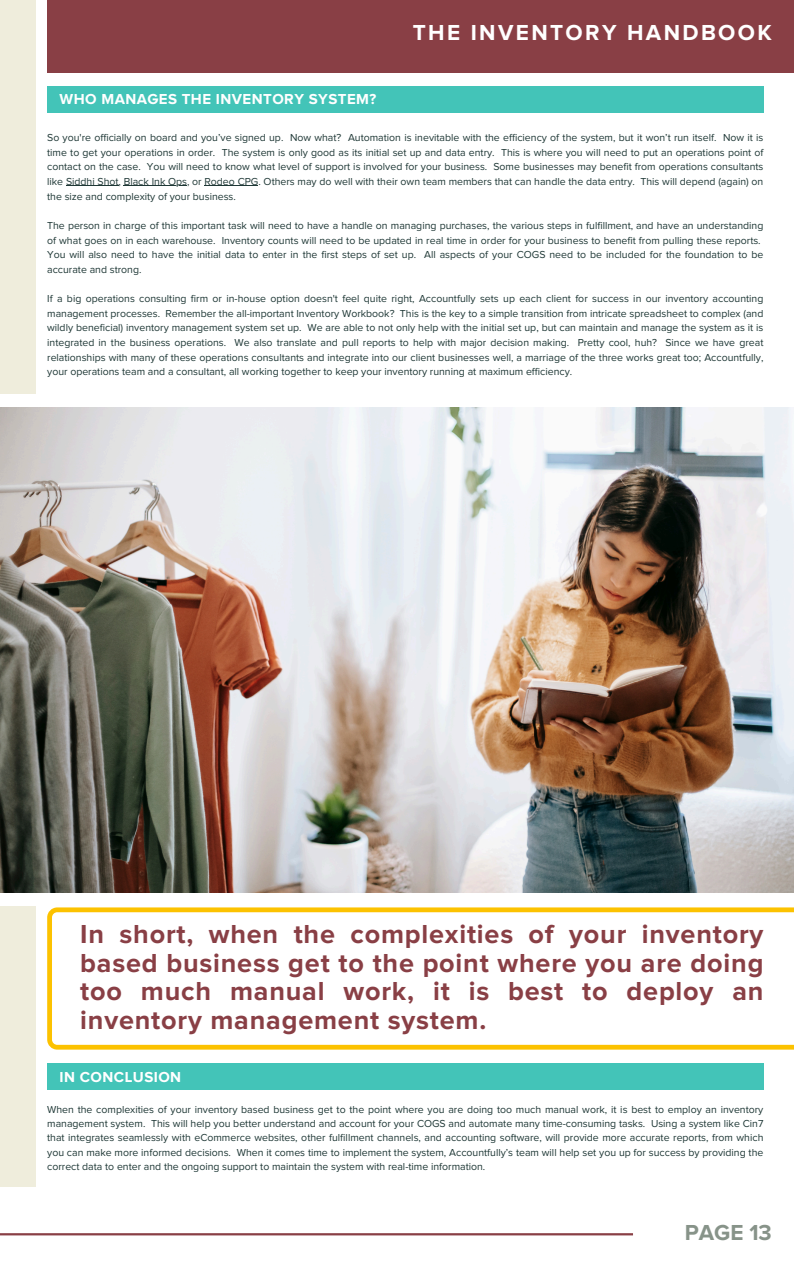
<style>
.page{position:relative;width:794px;height:1266px;background:#fff}
.page>*{position:absolute;margin:0;border:0;box-sizing:border-box;transform-origin:0 0}
.t1{font:700 27px/28.7px "Proxima Nova";letter-spacing:.03em;color:#893f45;text-align:justify}
.t2{font:700 22.5px "Proxima Nova";letter-spacing:.105em;color:#fff}
.t3{font:700 22.5px "Proxima Nova";color:#879389}
.t4{font:700 15px "Proxima Nova A";letter-spacing:.03em;color:#fff}
.t5{font:10.5px/14.6px "Proxima Nova";color:#1f3836;text-align:justify}
</style>
<div class="page">
<div style="left:47px;top:86px;width:716px;height:26px;background:#43c4b8"></div>
<div style="left:47px;top:1063px;width:716px;height:27px;background:#43c4b8"></div>
<svg style="left:47px;top:907px;width:746px;height:142px"></svg>
<div style="left:47px;top:0;width:746px;height:73px;background:#893f45"></div>
<div style="left:0;top:0;width:36px;height:394px;background:#efeddc"></div>
<div style="left:0;top:905px;width:36px;height:281px;background:#efeddc"></div>
<hr style="left:0;top:1233px;width:632px;height:2px;background:#893f45">
<img style="left:0;top:408px;width:793px;height:485px">
<hr style="left:124px;top:186px;width:63px;height:1px;background:#1f3836">
<hr style="left:204px;top:186px;width:54px;height:1px;background:#1f3836">
<p class="t4" style="left:60px;top:90px;width:318px">WHO MANAGES THE INVENTORY SYSTEM?</p>
<p class="t2" style="left:412px;top:19px;width:360px">THE INVENTORY HANDBOOK</p>
<h3 class="t5" style="left:47px;top:131px;width:717px">So you're officially on board and you’ve signed up. Now what? Automation is inevitable with the efficiency of the system, but it won’t run itself. Now it is time to get your operations in order. The system is only good as its initial set up and data entry. This is where you will need to put an operations point of contact on the case. You will need to know what level of support is involved for your business. Some businesses may benefit from operations consultants like Siddhi Shot, Black Ink Ops, or Rodeo CPG. Others may do well with their own team members that can handle the data entry. This will depend (again) on</h3>
<p class="t5" style="left:47px;top:189px;width:190px">the size and complexity of your business.</p>
<p class="t5" style="left:47px;top:219px;width:717px;text-align:left">The person in charge of this important task will need to have a handle on managing purchases, the various steps in fulfillment, and have an understanding of what goes on in each warehouse. Inventory counts will need to be updated in real time in order for your business to benefit from pulling these reports.<br>You will also need to have the initial data to enter in the first steps of set up. All aspects of your COGS need to be included for the foundation to be accurate and strong.</p>
<p class="t5" style="left:47px;top:292px;width:717px">If a big operations consulting firm or in-house option doesn't feel quite right, Accountfully sets up each client for success in our inventory accounting management processes. Remember the all-important Inventory Workbook? This is the key to a simple transition from intricate spreadsheet to complex (and</p>
<p class="t5" style="left:47px;top:321px;width:717px">wildly beneficial) inventory management system set up. We are able to not only help with the initial set up, but can maintain and manage the system as it is integrated in the business operations. We also translate and pull reports to help with major decision making. Pretty cool, huh? Since we have great relationships with many of these operations consultants and integrate into our client businesses well, a marriage of the three works great too; Accountfully, your operations team and a consultant, all working together to keep your inventory running at maximum efficiency.</p>
<h3 class="t1" style="left:80px;top:920px;width:684px">In short, when the complexities of your inventory based business get to the point where you are doing too much manual work, it is best to deploy an inventory management system.</h3>
<h1 class="t4" style="left:60px;top:1068px;width:123px">IN CONCLUSION</h1>
<p class="t5" style="left:47px;top:1102px;width:717px;line-height:14.3px">When the complexities of your inventory based business get to the point where you are doing too much manual work, it is best to employ an inventory management system. This will help you better understand and account for your COGS and automate many time-consuming tasks. Using a system like Cin7 that integrates seamlessly with eCommerce websites, other fulfillment channels, and accounting software, will provide more accurate reports, from which you can make more informed decisions. When it comes time to implement the system, Accountfully’s team will help set you up for success by providing the correct data to enter and the ongoing support to maintain the system with real-time information.</p>
<h2 class="t3" style="left:684px;top:1219px;width:88px">PAGE 13</h2>
</div>
